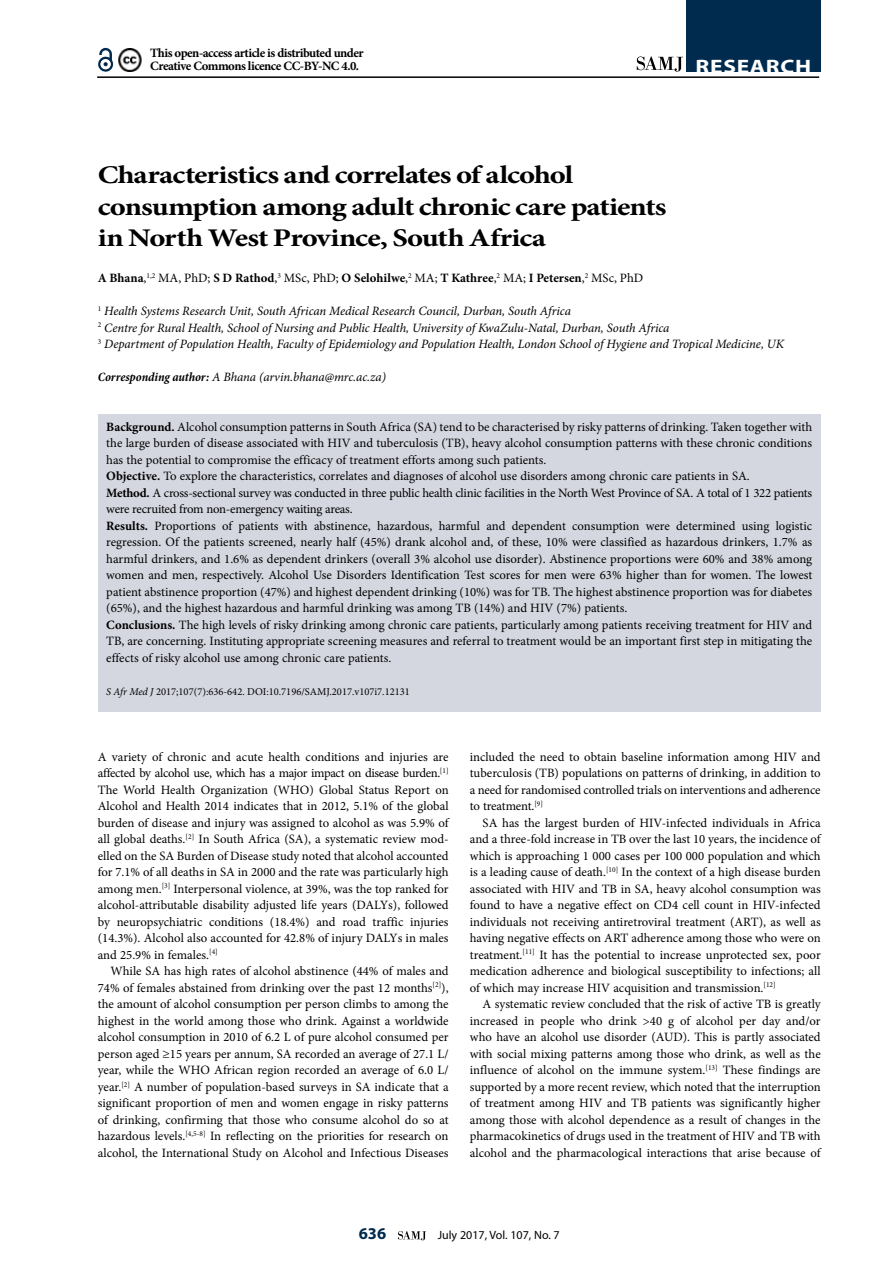
<style>
.page{position:relative;width:893px;height:1263px;background:#fff}
.page>*{position:absolute;margin:0;border:0;box-sizing:border-box;transform-origin:0 0}
.t1{font:700 25.5px/31.5px "Minion Pro";letter-spacing:-.03em;color:#000;scale:1.2 1}
.t2{font:700 19.5px "Myriad Pro";letter-spacing:.03em;color:#fff;scale:1.2 1}
.t3{font:700 16.5px "Myriad Pro";color:#002b4e}
.t4{font:12.75px/16.5px "Minion Pro";letter-spacing:-.005em;color:#000;text-align:justify}
.t5{font:italic 12.75px/16.5px "Minion Pro";letter-spacing:-.01em;color:#000}
.t6{font:700 12.75px "Minion Pro";color:#000}
.t7{font:700 12.75px/13.5px "Minion Pro";letter-spacing:-.035em;color:#000}
.t8{font:12px "Myriad Pro";color:#000}
.t9{font:10.5px "Minion Pro";color:#000}
.s1{font-weight:400}
.s2{font-weight:700;font-stretch:condensed}
.s3{font-weight:700}
.s4{font-style:italic}
</style>
<div class="page">
<svg style="left:398px;top:1231px;width:28px;height:9px"></svg>
<hr style="left:97px;top:76px;width:722px;height:2px;background:#000">
<div style="left:686px;top:0;width:135px;height:72px;background:#002b4e"></div>
<svg style="left:637px;top:57px;width:46px;height:15px"></svg>
<svg style="left:98px;top:47px;width:16px;height:25px"></svg>
<img style="left:118px;top:48px;width:24px;height:23px">
<div style="left:98px;top:414px;width:723px;height:297px;background:#d5d7e0"></div>
<p class="t7" style="left:150px;top:46px;width:215px">This open-access article is distributed under<br>Creative Commons licence CC-BY-NC 4.0.</p>
<h2 class="t2" style="left:696px;top:54px;width:98px">RESEARCH</h2>
<h1 class="t1" style="left:98px;top:159px;width:475px">Characteristics and correlates of alcohol consumption among adult chronic care patients in North West Province, South Africa</h1>
<p class="t6" style="left:98px;top:269px;width:547px">A Bhana<span class="s1">,</span><sup>1,2</sup> <span class="s1">MA, PhD;</span> S D Rathod<span class="s1">,</span><sup>3</sup> <span class="s1">MSc, PhD;</span> O Selohilwe<span class="s1">,</span><sup>2</sup> <span class="s1">MA;</span> T Kathree<span class="s1">,</span><sup>2</sup> <span class="s1">MA;</span> I Petersen<span class="s1">,</span><sup>2</sup> <span class="s1">MSc, PhD</span></p>
<p class="t5" style="left:98px;top:303px;width:688px"><sup>1</sup> Health Systems Research Unit, South African Medical Research Council, Durban, South Africa<br><sup>2</sup> Centre for Rural Health, School of Nursing and Public Health, University of KwaZulu-Natal, Durban, South Africa<br><sup>3</sup> Department of Population Health, Faculty of Epidemiology and Population Health, London School of Hygiene and Tropical Medicine, UK</p>
<p class="t5" style="left:98px;top:369px;width:290px"><span class="s2">Corresponding author:</span> A Bhana (arvin.bhana@mrc.ac.za)</p>
<p class="t4" style="left:106px;top:418px;width:707px;text-align:left"><span class="s3">Background.</span> Alcohol consumption patterns in South Africa (SA) tend to be characterised by risky patterns of drinking. Taken together with the large burden of disease associated with HIV and tuberculosis (TB), heavy alcohol consumption patterns with these chronic conditions has the potential to compromise the efficacy of treatment efforts among such patients.<br><span class="s3">Objective.</span> To explore the characteristics, correlates and diagnoses of alcohol use disorders among chronic care patients in SA.<br><span class="s3">Method.</span> A cross-sectional survey was conducted in three public health clinic facilities in the North West Province of SA. A total of 1 322 patients were recruited from non-emergency waiting areas.<br><span class="s3">Results.</span> Proportions of patients with abstinence, hazardous, harmful and dependent consumption were determined using logistic regression. Of the patients screened, nearly half (45%) drank alcohol and, of these, 10% were classified as hazardous drinkers, 1.7% as harmful drinkers, and 1.6% as dependent drinkers (overall 3% alcohol use disorder). Abstinence proportions were 60% and 38% among women and men, respectively. Alcohol Use Disorders Identification Test scores for men were 63% higher than for women. The lowest patient abstinence proportion (47%) and highest dependent drinking (10%) was for TB. The highest abstinence proportion was for diabetes (65%), and the highest hazardous and harmful drinking was among TB (14%) and HIV (7%) patients.<br><span class="s3">Conclusions.</span> The high levels of risky drinking among chronic care patients, particularly among patients receiving treatment for HIV and TB, are concerning. Instituting appropriate screening measures and referral to treatment would be an important first step in mitigating the effects of risky alcohol use among chronic care patients.</p>
<p class="t9" style="left:106px;top:684px;width:305px"><span class="s4">S Afr Med J</span> 2017;107(7):636-642. DOI:10.7196/SAMJ.2017.v107i7.12131</p>
<p class="t4" style="left:98px;top:748px;width:352px">A variety of chronic and acute health conditions and injuries are affected by alcohol use, which has a major impact on disease burden.<sup>[1] </sup>The World Health Organization (WHO) Global Status Report on Alcohol and Health 2014 indicates that in 2012, 5.1% of the global burden of disease and injury was assigned to alcohol as was 5.9% of all global deaths.<sup>[2]</sup> In South Africa (SA), a systematic review mod&shy;elled on the SA Burden of Disease study noted that alcohol accounted for 7.1% of all deaths in SA in 2000 and the rate was particularly high among men.<sup>[3]</sup> Interpersonal violence, at 39%, was the top ranked for alcohol-attributable disability adjusted life years (DALYs), followed by neuropsychiatric conditions (18.4%) and road traffic injuries (14.3%). Alcohol also accounted for 42.8% of injury DALYs in males and 25.9% in females.<sup>[4]</sup></p>
<p class="t4" style="left:98px;top:963px;width:352px;text-indent:13px">While SA has high rates of alcohol abstinence (44% of males and 74% of females abstained from drinking over the past 12 months<sup>[2]</sup>), the amount of alcohol consumption per person climbs to among the highest in the world among those who drink. Against a worldwide alcohol consumption in 2010 of 6.2 L of pure alcohol consumed per person aged ≥15 years per annum, SA recorded an average of 27.1 L/ year, while the WHO African region recorded an average of 6.0 L/ year.<sup>[2]</sup> A number of population-based surveys in SA indicate that a significant proportion of men and women engage in risky patterns of drinking, confirming that those who consume alcohol do so at hazardous levels.<sup>[4,5-8]</sup> In reflecting on the priorities for research on alcohol, the International Study on Alcohol and Infectious Diseases</p>
<p class="t4" style="left:470px;top:748px;width:352px">included the need to obtain baseline information among HIV and tuberculosis (TB) populations on patterns of drinking, in addition to a need for randomised controlled trials on interventions and adherence to treatment.<sup>[9]</sup></p>
<p class="t4" style="left:470px;top:814px;width:352px;text-indent:13px">SA has the largest burden of HIV-infected individuals in Africa and a three-fold increase in TB over the last 10 years, the incidence of which is approaching 1 000 cases per 100 000 population and which is a leading cause of death.<sup>[10]</sup> In the context of a high disease burden associated with HIV and TB in SA, heavy alcohol consumption was found to have a negative effect on CD4 cell count in HIV-infected individuals not receiving antiretroviral treatment (ART), as well as having negative effects on ART adherence among those who were on treatment.<sup>[11]</sup> It has the potential to increase unprotected sex, poor medication adherence and biological susceptibility to infections; all of which may increase HIV acquisition and transmission.<sup>[12]</sup></p>
<p class="t4" style="left:470px;top:996px;width:352px;text-indent:13px">A systematic review concluded that the risk of active TB is greatly increased in people who drink &gt;40 g of alcohol per day and/or who have an alcohol use disorder (AUD). This is partly associated with social mixing patterns among those who drink, as well as the influence of alcohol on the immune system.<sup>[13]</sup> These findings are supported by a more recent review, which noted that the interruption of treatment among HIV and TB patients was significantly higher among those with alcohol dependence as a result of changes in the pharmacokinetics of drugs used in the treatment of HIV and TB with alcohol and the pharmacological interactions that arise because of</p>
<p class="t3" style="left:359px;top:1223px;width:29px">636</p>
<p class="t8" style="left:438px;top:1228px;width:124px">July 2017, Vol. 107, No. 7</p>
</div>
